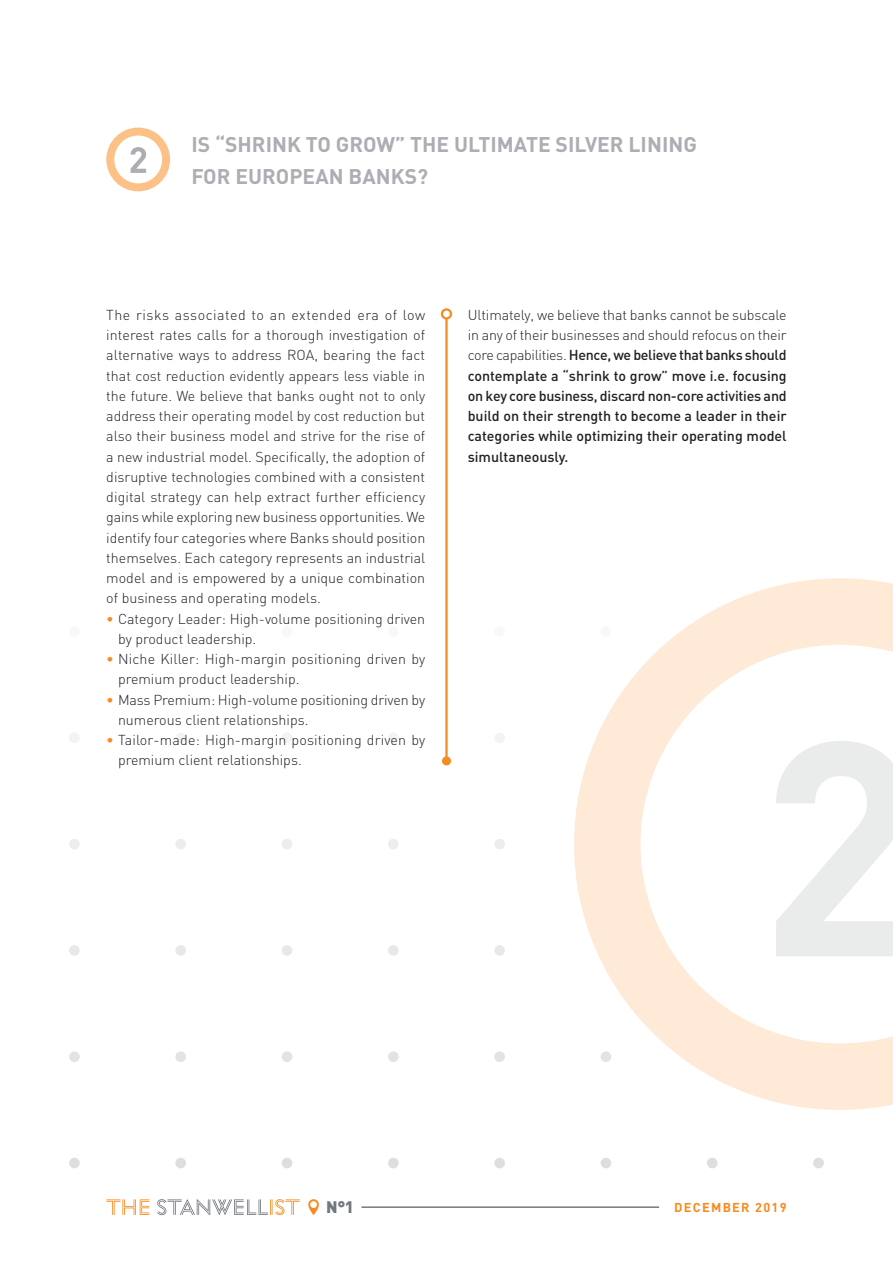
<style>
.page{position:relative;width:893px;height:1263px;background:#fff}
.page>*{position:absolute;margin:0;border:0;box-sizing:border-box;transform-origin:0 0}
.t1{font:700 21px/31.5px "DIN";color:#adaeb3}
.t2{font:900 16.5px "DIN";color:#73787e}
.t3{font:300 14.25px/20.2px "DIN";color:#231f20}
.t4{font:500 14.25px/20.2px "DIN";color:#231f20;text-align:justify}
.t5{font:700 12.75px "DIN";letter-spacing:.1em;color:#f68b1f}
.s1{color:#f68b1f}
.s2{font-weight:300}
</style>
<div class="page">
<div style="left:69px;top:626px;width:11px;height:11px;background:#f8f8f8;border-radius:50%"></div>
<div style="left:175px;top:626px;width:11px;height:11px;background:#f8f8f8;border-radius:50%"></div>
<div style="left:282px;top:626px;width:10px;height:11px;background:#f8f8f8;border-radius:50%"></div>
<div style="left:388px;top:626px;width:11px;height:11px;background:#f8f8f8;border-radius:50%"></div>
<div style="left:494px;top:626px;width:11px;height:11px;background:#f8f8f8;border-radius:50%"></div>
<div style="left:69px;top:732px;width:11px;height:11px;background:#f2f3f4;border-radius:50%"></div>
<div style="left:175px;top:732px;width:11px;height:11px;background:#f2f3f4;border-radius:50%"></div>
<div style="left:282px;top:732px;width:10px;height:11px;background:#f2f3f4;border-radius:50%"></div>
<div style="left:388px;top:732px;width:11px;height:11px;background:#f2f3f4;border-radius:50%"></div>
<div style="left:494px;top:732px;width:11px;height:11px;background:#f2f3f4;border-radius:50%"></div>
<div style="left:69px;top:839px;width:11px;height:10px;background:#ededee;border-radius:50%"></div>
<div style="left:175px;top:839px;width:11px;height:10px;background:#ededee;border-radius:50%"></div>
<div style="left:282px;top:839px;width:10px;height:10px;background:#ededee;border-radius:50%"></div>
<div style="left:388px;top:839px;width:11px;height:10px;background:#ededee;border-radius:50%"></div>
<div style="left:494px;top:839px;width:11px;height:10px;background:#ededee;border-radius:50%"></div>
<div style="left:69px;top:945px;width:11px;height:11px;background:#e7e8e9;border-radius:50%"></div>
<div style="left:175px;top:945px;width:11px;height:11px;background:#e7e8e9;border-radius:50%"></div>
<div style="left:282px;top:945px;width:10px;height:11px;background:#e7e8e9;border-radius:50%"></div>
<div style="left:388px;top:945px;width:11px;height:11px;background:#e7e8e9;border-radius:50%"></div>
<div style="left:494px;top:945px;width:11px;height:11px;background:#e7e8e9;border-radius:50%"></div>
<div style="left:69px;top:1051px;width:11px;height:11px;background:#e4e2e3;border-radius:50%"></div>
<div style="left:175px;top:1051px;width:11px;height:11px;background:#e4e2e3;border-radius:50%"></div>
<div style="left:282px;top:1051px;width:10px;height:11px;background:#e4e2e3;border-radius:50%"></div>
<div style="left:388px;top:1051px;width:11px;height:11px;background:#e4e2e3;border-radius:50%"></div>
<div style="left:494px;top:1051px;width:11px;height:11px;background:#e4e2e3;border-radius:50%"></div>
<div style="left:69px;top:1158px;width:11px;height:10px;background:#dedee0;border-radius:50%"></div>
<div style="left:175px;top:1158px;width:11px;height:10px;background:#dedee0;border-radius:50%"></div>
<div style="left:282px;top:1158px;width:10px;height:10px;background:#dedee0;border-radius:50%"></div>
<div style="left:388px;top:1158px;width:11px;height:10px;background:#dedee0;border-radius:50%"></div>
<div style="left:494px;top:1158px;width:11px;height:10px;background:#dedee0;border-radius:50%"></div>
<div style="left:601px;top:1158px;width:10px;height:10px;background:#dedee0;border-radius:50%"></div>
<div style="left:707px;top:1158px;width:11px;height:10px;background:#dedee0;border-radius:50%"></div>
<div style="left:813px;top:1158px;width:11px;height:10px;background:#dedee0;border-radius:50%"></div>
<svg style="left:574px;top:578px;width:319px;height:532px;fill:#feead6"></svg>
<svg style="left:640px;top:645px;width:253px;height:398px"></svg>
<svg style="left:776px;top:741px;width:117px;height:215px"></svg>
<hr style="left:445px;top:318px;width:3px;height:443px;background:#f68b1f">
<div style="left:442px;top:756px;width:9px;height:9px;background:#f68b1f;border-radius:50%"></div>
<div style="left:441px;top:308px;width:11px;height:12px;border:2px solid #f68b1f;border-radius:50%"></div>
<hr style="left:361px;top:1206px;width:298px;height:2px;background:#73787e">
<svg style="left:308px;top:1199px;width:11px;height:16px"></svg>
<svg style="left:106px;top:1199px;width:43px;height:16px"></svg>
<svg style="left:157px;top:1199px;width:143px;height:16px"></svg>
<div style="left:106px;top:128px;width:64px;height:63px;background:#fcc187;border-radius:50%"></div>
<div style="left:114px;top:136px;width:48px;height:47px;background:#fff;border-radius:50%"></div>
<svg style="left:131px;top:147px;width:15px;height:26px"></svg>
<h1 class="t1" style="left:191px;top:128px;width:507px">IS “SHRINK TO GROW” THE ULTIMATE SILVER LINING<br>FOR EUROPEAN BANKS?</h1>
<p class="t3" style="left:106px;top:304px;width:320px;text-align:justify">The risks associated to an extended era of low interest rates calls for a thorough investigation of alternative ways to address ROA, bearing the fact that cost reduction evidently appears less viable in the future. We believe that banks ought not to only address their operating model by cost reduction but also their business model and strive for the rise of a new industrial model. Specifically, the adoption of disruptive technologies combined with a consistent digital strategy can help extract further efficiency gains while exploring new business opportunities. We identify four categories where Banks should position themselves. Each category represents an industrial model and is empowered by a unique combination of business and operating models.</p>
<p class="t3" style="left:118px;top:608px;width:309px;text-indent:-12px"><span class="s1">•</span> Category Leader: High-volume positioning driven by product leadership.</p>
<p class="t3" style="left:118px;top:649px;width:309px;text-indent:-12px"><span class="s1">•</span> Niche Killer: High-margin positioning driven by premium product leadership.</p>
<p class="t3" style="left:118px;top:689px;width:309px;text-indent:-12px"><span class="s1">•</span> Mass Premium: High-volume positioning driven by numerous client relationships.</p>
<p class="t3" style="left:118px;top:730px;width:309px;text-indent:-12px"><span class="s1">•</span> Tailor-made: High-margin positioning driven by premium client relationships.</p>
<p class="t4" style="left:468px;top:304px;width:320px"><span class="s2">Ultimately, we believe that banks cannot be subscale in any of their businesses and should refocus on their core capabilities.</span> Hence, we believe that banks should contemplate a “shrink to grow” move i.e. focusing on key core business, discard non-core activities and build on their strength to become a leader in their categories while optimizing their operating model simultaneously.</p>
<p class="t2" style="left:326px;top:1195px;width:29px">N°1</p>
<p class="t5" style="left:674px;top:1199px;width:114px">DECEMBER 2019</p>
</div>
